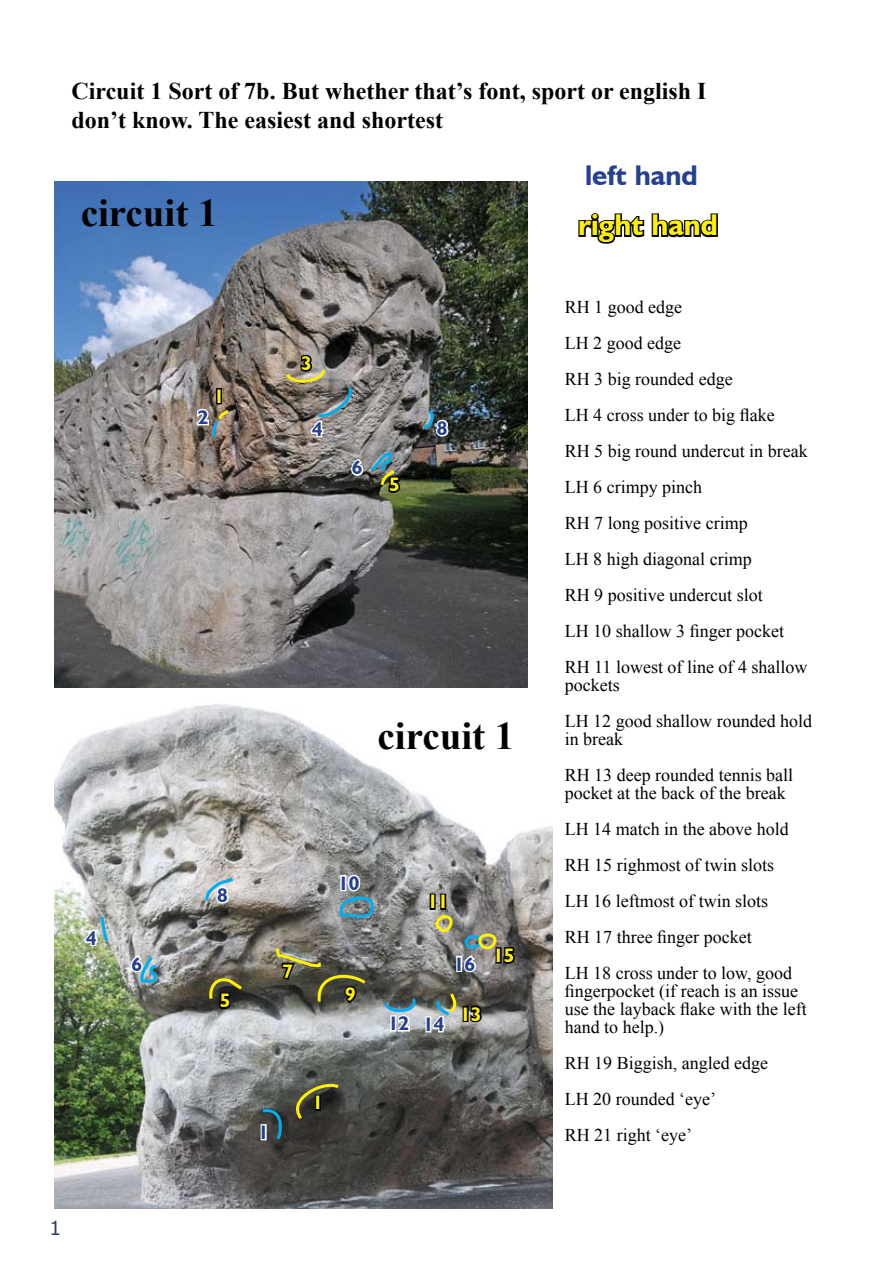
<style>
.page{position:relative;width:893px;height:1263px;background:#fff}
.page>*{position:absolute;margin:0;border:0;box-sizing:border-box;transform-origin:0 0}
.t1{font:700 39px "Times New Roman";color:#000}
.t2{font:700 30px "Humanist 521 BT";color:#fff200}
.t3{font:700 28.5px "Humanist 521 BT";color:#25408f}
.t4{font:700 24px/28.8px "Times New Roman";color:#000}
.t5{font:700 19.5px "Humanist 521 BT";color:#25408f}
.t6{font:700 19.5px "Humanist 521 BT";color:#fff200}
.t7{font:19.5px "Verdana";color:#314160}
.t8{font:18px/36px "Times New Roman";color:#000}
</style>
<div class="page">
<img style="left:54px;top:704px;width:499px;height:505px">
<div style="left:425px;top:1016px;width:6px;height:16px;border:3px solid #fff"></div>
<div style="left:463px;top:1006px;width:6px;height:16px;border:3px solid #000"></div>
<svg style="left:469px;top:1003px;width:15px;height:21px"></svg>
<div style="left:430px;top:894px;width:6px;height:16px;border:3px solid #000"></div>
<div style="left:440px;top:894px;width:6px;height:16px;border:3px solid #000"></div>
<svg style="left:339px;top:873px;width:40px;height:50px;background:#7d949b"></svg>
<svg style="left:382px;top:995px;width:38px;height:38px"></svg>
<svg style="left:259px;top:1080px;width:83px;height:62px;background:#484c41"></svg>
<svg style="left:431px;top:990px;width:27px;height:44px"></svg>
<svg style="left:433px;top:914px;width:84px;height:60px;background:#86877a"></svg>
<svg style="left:204px;top:875px;width:33px;height:31px"></svg>
<svg style="left:128px;top:953px;width:32px;height:31px"></svg>
<svg style="left:84px;top:913px;width:27px;height:35px"></svg>
<svg style="left:209px;top:978px;width:36px;height:33px"></svg>
<svg style="left:275px;top:945px;width:94px;height:60px;background:#5e5d49"></svg>
<img style="left:54px;top:181px;width:473px;height:507px">
<svg style="left:578px;top:213px;width:140px;height:31px"></svg>
<div style="left:216px;top:388px;width:6px;height:16px;border:3px solid #000"></div>
<svg style="left:195px;top:406px;width:37px;height:34px"></svg>
<svg style="left:284px;top:352px;width:71px;height:87px;background:#848178"></svg>
<svg style="left:349px;top:454px;width:53px;height:41px;background:#616b62"></svg>
<svg style="left:421px;top:408px;width:30px;height:31px"></svg>
<h3 class="t4" style="left:71px;top:76px;width:637px">Circuit 1 Sort of 7b. But whether that’s font, sport or english I don’t know. The easiest and shortest</h3>
<h1 class="t1" style="left:81px;top:186px;width:138px">circuit 1</h1>
<p class="t5" style="left:198px;top:405px;width:12px">2</p>
<p class="t6" style="left:214px;top:384px;width:12px">1</p>
<p class="t6" style="left:301px;top:351px;width:12px">3</p>
<p class="t5" style="left:312px;top:417px;width:12px">4</p>
<p class="t5" style="left:352px;top:455px;width:12px">6</p>
<p class="t6" style="left:389px;top:472px;width:12px">5</p>
<p class="t5" style="left:437px;top:416px;width:12px">8</p>
<p class="t5" style="left:86px;top:926px;width:12px">4</p>
<p class="t5" style="left:131px;top:952px;width:12px">6</p>
<h1 class="t1" style="left:378px;top:709px;width:138px">circuit 1</h1>
<p class="t5" style="left:217px;top:883px;width:12px">8</p>
<p class="t6" style="left:220px;top:989px;width:12px">5</p>
<p class="t6" style="left:282px;top:959px;width:12px">7</p>
<p class="t5" style="left:338px;top:871px;width:23px">10</p>
<p class="t6" style="left:345px;top:982px;width:12px">9</p>
<p class="t5" style="left:258px;top:1120px;width:12px">1</p>
<p class="t6" style="left:313px;top:1091px;width:12px">1</p>
<p class="t5" style="left:388px;top:1011px;width:23px">12</p>
<p class="t6" style="left:427px;top:890px;width:23px">11</p>
<p class="t5" style="left:454px;top:952px;width:62px">16 <sup>15</sup></p>
<p class="t5" style="left:423px;top:1012px;width:23px">14</p>
<p class="t6" style="left:460px;top:1002px;width:23px">13</p>
<h3 class="t3" style="left:585px;top:158px;width:114px">left hand</h3>
<h2 class="t2" style="left:578px;top:207px;width:141px">right hand</h2>
<p class="t8" style="left:565px;top:289px;width:244px">RH 1 good edge<br>LH 2 good edge<br>RH 3 big rounded edge<br>LH 4 cross under to big flake<br>RH 5 big round undercut in break<br>LH 6 crimpy pinch<br>RH 7 long positive crimp<br>LH 8 high diagonal crimp<br>RH 9 positive undercut slot<br>LH 10 shallow 3 finger pocket<br>RH 11 lowest of line of 4 shallow</p>
<p class="t8" style="left:565px;top:667px;width:249px">pockets<br>LH 12 good shallow rounded hold</p>
<p class="t8" style="left:565px;top:721px;width:230px">in break<br>RH 13 deep rounded tennis ball</p>
<p class="t8" style="left:565px;top:775px;width:229px">pocket at the back of the break<br>LH 14 match in the above hold<br>RH 15 righmost of twin slots<br>LH 16 leftmost of twin slots<br>RH 17 three finger pocket<br>LH 18 cross under to low, good</p>
<p class="t8" style="left:565px;top:982px;width:243px;line-height:18px">fingerpocket (if reach is an issue use the layback flake with the left hand to help.)</p>
<p class="t8" style="left:565px;top:1045px;width:205px">RH 19 Biggish, angled edge<br>LH 20 rounded ‘eye’<br>RH 21 right ‘eye’</p>
<p class="t7" style="left:49px;top:1214px;width:14px">1</p>
</div>
